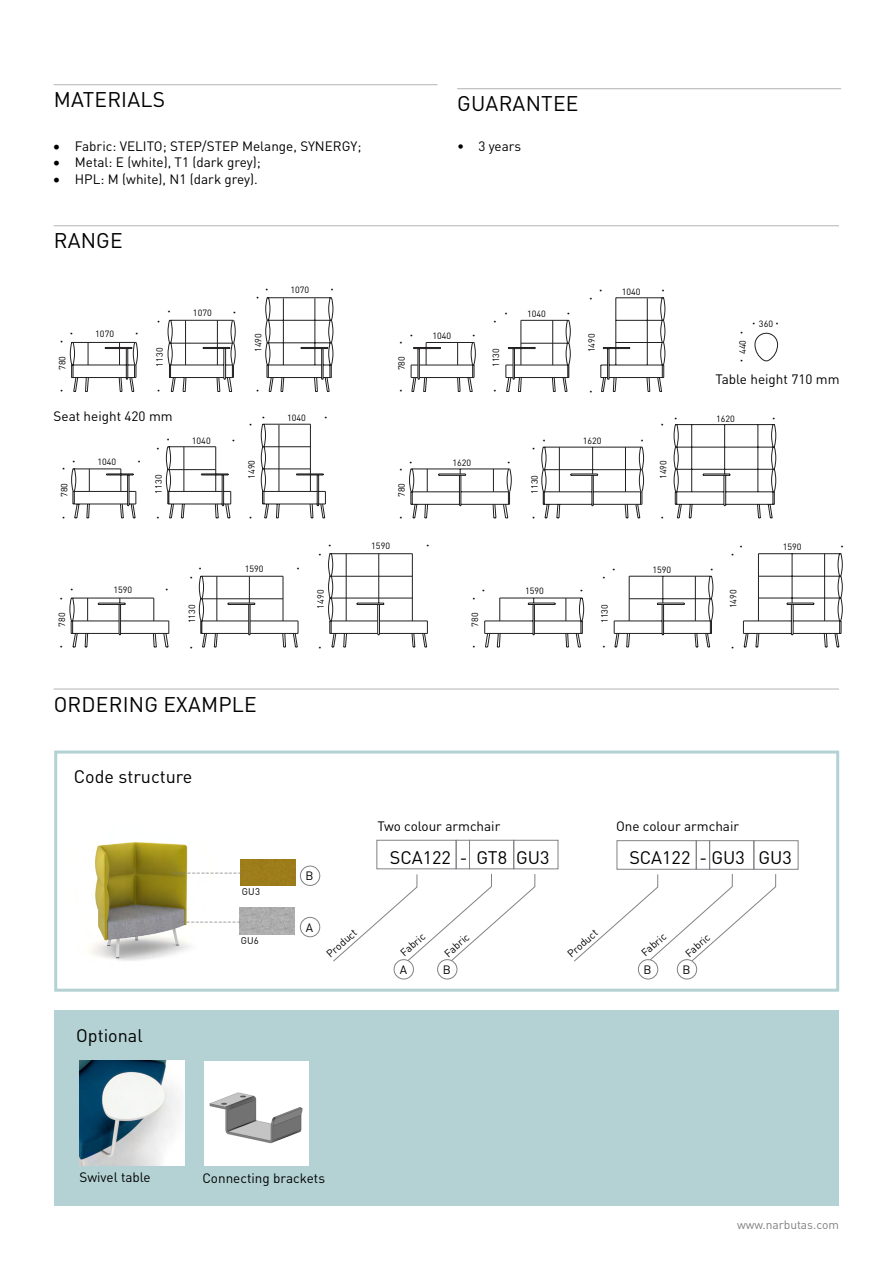
<style>
.page{position:relative;width:893px;height:1263px;background:#fff}
.page>*{position:absolute;margin:0;border:0;box-sizing:border-box;transform-origin:0 0}
.t1{font:21px "DIN Pro";letter-spacing:.01em;color:#000}
.t2{font:18px "DIN Pro";color:#000}
.t3{font:13.5px "DIN Pro";color:#000}
.t4{font:12px "DIN Pro";color:#808080}
.t5{font:12px "DIN Pro";color:#000}
.t6{font:10.5px "DIN Pro";color:#000}
.t7{font:9.6px "DIN Pro";letter-spacing:.025em;color:#000}
.t8{font:9px "DIN Pro";color:#000}
</style>
<div class="page">
<img style="left:90px;top:842px;width:100px;height:119px">
<div style="left:54px;top:1010px;width:785px;height:195px;background:#b4d2d3"></div>
<img style="left:80px;top:1061px;width:104px;height:104px">
<svg style="left:70px;top:341px;width:68px;height:51px"></svg>
<svg style="left:265px;top:297px;width:69px;height:95px"></svg>
<svg style="left:167px;top:319px;width:69px;height:73px"></svg>
<svg style="left:754px;top:332px;width:24px;height:30px"></svg>
<svg style="left:69px;top:597px;width:101px;height:51px"></svg>
<svg style="left:199px;top:575px;width:100px;height:73px"></svg>
<div style="left:54px;top:750px;width:785px;height:242px;border:3px solid #b4d2d3"></div>
<img style="left:241px;top:859px;width:54px;height:27px">
<img style="left:240px;top:908px;width:54px;height:26px">
<svg style="left:333px;top:874px;width:203px;height:88px"></svg>
<div style="left:469px;top:840px;width:45px;height:29px;border:1px solid #808285"></div>
<div style="left:376px;top:840px;width:80px;height:29px;border:1px solid #808285"></div>
<div style="left:456px;top:840px;width:14px;height:29px;border:1px solid #808285"></div>
<div style="left:513px;top:840px;width:45px;height:29px;border:1px solid #808285"></div>
<div style="left:709px;top:840px;width:45px;height:30px;border:1px solid #808285"></div>
<div style="left:617px;top:840px;width:80px;height:30px;border:1px solid #808285"></div>
<div style="left:696px;top:840px;width:14px;height:30px;border:1px solid #808285"></div>
<div style="left:753px;top:840px;width:45px;height:30px;border:1px solid #808285"></div>
<svg style="left:574px;top:874px;width:203px;height:88px"></svg>
<div style="left:204px;top:1061px;width:105px;height:104px;background:#fff"></div>
<img style="left:209px;top:1092px;width:94px;height:51px">
<div style="left:300px;top:866px;width:20px;height:20px;border:1px solid #808285;border-radius:50%"></div>
<div style="left:677px;top:959px;width:20px;height:20px;border:1px solid #808285;border-radius:50%"></div>
<div style="left:638px;top:959px;width:20px;height:20px;border:1px solid #808285;border-radius:50%"></div>
<div style="left:437px;top:959px;width:20px;height:20px;border:1px solid #808285;border-radius:50%"></div>
<div style="left:300px;top:917px;width:20px;height:20px;border:1px solid #808285;border-radius:50%"></div>
<div style="left:394px;top:959px;width:20px;height:20px;border:1px solid #808285;border-radius:50%"></div>
<hr style="left:457px;top:88px;width:384px;height:1px;background:#b3b3b3">
<hr style="left:54px;top:84px;width:383px;height:1px;background:#b3b3b3">
<hr style="left:54px;top:225px;width:785px;height:1px;background:#b3b3b3">
<hr style="left:54px;top:689px;width:785px;height:1px;background:#b3b3b3">
<svg style="left:410px;top:342px;width:66px;height:50px"></svg>
<svg style="left:505px;top:319px;width:66px;height:73px"></svg>
<svg style="left:600px;top:297px;width:66px;height:95px"></svg>
<svg style="left:71px;top:468px;width:66px;height:51px"></svg>
<svg style="left:166px;top:446px;width:66px;height:73px"></svg>
<svg style="left:260px;top:423px;width:66px;height:96px"></svg>
<svg style="left:409px;top:468px;width:103px;height:51px"></svg>
<svg style="left:541px;top:446px;width:103px;height:73px"></svg>
<svg style="left:673px;top:424px;width:103px;height:95px"></svg>
<svg style="left:328px;top:553px;width:100px;height:95px"></svg>
<svg style="left:484px;top:597px;width:100px;height:51px"></svg>
<svg style="left:613px;top:575px;width:101px;height:73px"></svg>
<svg style="left:742px;top:553px;width:101px;height:95px"></svg>
<svg style="left:174px;top:873px;width:67px;height:1px"></svg>
<svg style="left:177px;top:922px;width:63px;height:1px"></svg>
<h1 class="t1" style="left:54px;top:85px;width:113px">MATERIALS</h1>
<p class="t3" style="left:54px;top:137px;width:309px">• Fabric: VELITO; STEP/STEP Melange, SYNERGY;</p>
<p class="t3" style="left:54px;top:153px;width:209px">• Metal: E (white), T1 (dark grey);</p>
<p class="t3" style="left:54px;top:170px;width:206px">• HPL: M (white), N1 (dark grey).</p>
<h1 class="t1" style="left:457px;top:89px;width:123px">GUARANTEE</h1>
<p class="t3" style="left:457px;top:137px;width:66px">• 3 years</p>
<h1 class="t1" style="left:54px;top:226px;width:71px">RANGE</h1>
<p class="t8" style="left:291px;top:284px;width:20px">1070</p>
<p class="t8" style="left:622px;top:285px;width:20px">1040</p>
<p class="t8" style="left:193px;top:306px;width:20px">1070</p>
<p class="t8" style="left:527px;top:308px;width:20px">1040</p>
<p class="t8" style="left:759px;top:318px;width:16px">360</p>
<p class="t8" style="left:56px;top:370px;width:16px;rotate:-90deg">780</p>
<p class="t8" style="left:95px;top:328px;width:20px">1070</p>
<p class="t8" style="left:153px;top:367px;width:20px;rotate:-90deg">1130</p>
<p class="t8" style="left:252px;top:352px;width:20px;rotate:-90deg">1490</p>
<p class="t8" style="left:432px;top:329px;width:20px">1040</p>
<p class="t8" style="left:395px;top:370px;width:16px;rotate:-90deg">780</p>
<p class="t8" style="left:490px;top:367px;width:20px;rotate:-90deg">1130</p>
<p class="t8" style="left:586px;top:352px;width:20px;rotate:-90deg">1490</p>
<p class="t8" style="left:736px;top:354px;width:16px;rotate:-90deg">440</p>
<p class="t3" style="left:715px;top:370px;width:126px">Table height 710 mm</p>
<p class="t3" style="left:54px;top:407px;width:121px">Seat height 420 mm</p>
<p class="t8" style="left:287px;top:412px;width:20px">1040</p>
<p class="t8" style="left:716px;top:412px;width:20px">1620</p>
<p class="t8" style="left:192px;top:434px;width:20px">1040</p>
<p class="t8" style="left:583px;top:435px;width:20px">1620</p>
<p class="t8" style="left:97px;top:456px;width:20px">1040</p>
<p class="t8" style="left:58px;top:497px;width:16px;rotate:-90deg">780</p>
<p class="t8" style="left:152px;top:493px;width:20px;rotate:-90deg">1130</p>
<p class="t8" style="left:245px;top:479px;width:20px;rotate:-90deg">1490</p>
<p class="t8" style="left:452px;top:456px;width:20px">1620</p>
<p class="t8" style="left:395px;top:497px;width:16px;rotate:-90deg">780</p>
<p class="t8" style="left:528px;top:494px;width:20px;rotate:-90deg">1130</p>
<p class="t8" style="left:657px;top:479px;width:20px;rotate:-90deg">1490</p>
<p class="t8" style="left:371px;top:540px;width:20px">1590</p>
<p class="t8" style="left:783px;top:541px;width:20px">1590</p>
<p class="t8" style="left:245px;top:562px;width:20px">1590</p>
<p class="t8" style="left:652px;top:563px;width:20px">1590</p>
<p class="t8" style="left:113px;top:584px;width:20px">1590</p>
<p class="t8" style="left:56px;top:627px;width:16px;rotate:-90deg">780</p>
<p class="t8" style="left:186px;top:623px;width:20px;rotate:-90deg">1130</p>
<p class="t8" style="left:314px;top:608px;width:20px;rotate:-90deg">1490</p>
<p class="t8" style="left:525px;top:585px;width:20px">1590</p>
<p class="t8" style="left:469px;top:626px;width:16px;rotate:-90deg">780</p>
<p class="t8" style="left:598px;top:623px;width:20px;rotate:-90deg">1130</p>
<p class="t8" style="left:727px;top:608px;width:20px;rotate:-90deg">1490</p>
<h1 class="t1" style="left:54px;top:690px;width:205px">ORDERING EXAMPLE</h1>
<h2 class="t2" style="left:74px;top:764px;width:120px">Code structure</h2>
<p class="t7" style="left:242px;top:885px;width:20px">GU3</p>
<p class="t5" style="left:306px;top:868px;width:10px">B</p>
<p class="t3" style="left:377px;top:817px;width:125px">Two colour armchair</p>
<p class="t3" style="left:616px;top:817px;width:125px">One colour armchair</p>
<h2 class="t2" style="left:390px;top:845px;width:161px">SCA122 - GT8 GU3</h2>
<h2 class="t2" style="left:629px;top:845px;width:164px">SCA122 - GU3 GU3</h2>
<p class="t5" style="left:306px;top:919px;width:9px">A</p>
<p class="t7" style="left:241px;top:934px;width:20px">GU6</p>
<p class="t6" style="left:323px;top:950px;width:38px;rotate:-42deg">Product</p>
<p class="t6" style="left:397px;top:949px;width:31px;rotate:-42deg">Fabric</p>
<p class="t6" style="left:441px;top:949px;width:31px;rotate:-42deg">Fabric</p>
<p class="t6" style="left:564px;top:950px;width:38px;rotate:-42deg">Product</p>
<p class="t6" style="left:638px;top:949px;width:31px;rotate:-42deg">Fabric</p>
<p class="t6" style="left:682px;top:950px;width:31px;rotate:-42deg">Fabric</p>
<h2 class="t2" style="left:76px;top:1023px;width:68px">Optional</h2>
<p class="t3" style="left:80px;top:1168px;width:73px">Swivel table</p>
<p class="t3" style="left:202px;top:1169px;width:124px">Connecting brackets</p>
<p class="t5" style="left:400px;top:961px;width:9px">A</p>
<p class="t5" style="left:443px;top:961px;width:10px">B</p>
<p class="t5" style="left:644px;top:961px;width:10px">B</p>
<p class="t5" style="left:683px;top:961px;width:10px">B</p>
<p class="t4" style="left:737px;top:1216px;width:104px">www.narbutas.com</p>
</div>
